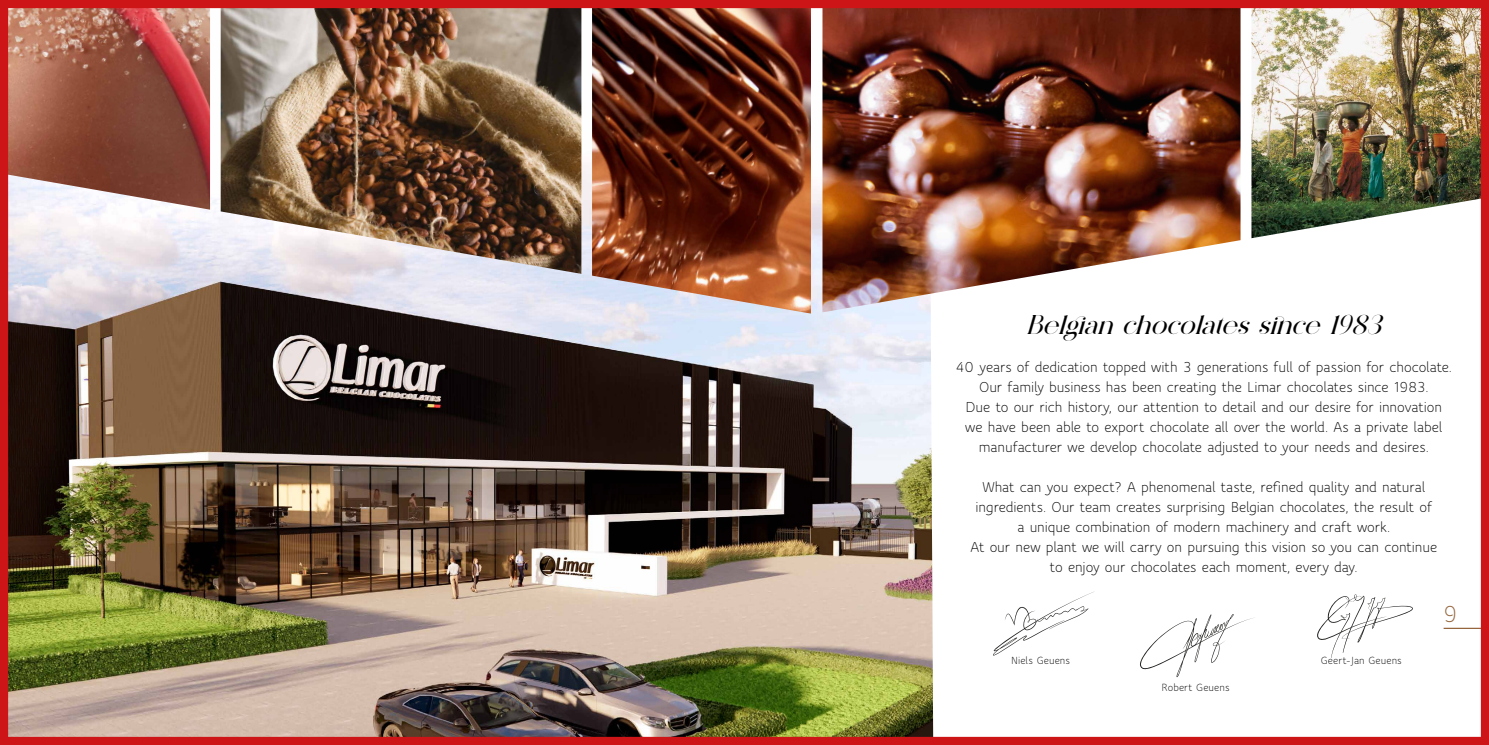
<style>
.page{position:relative;width:1489px;height:745px;background:#fff}
.page>*{position:absolute;margin:0;border:0;box-sizing:border-box;transform-origin:0 0}
.t1{font:italic 700 26.25px "Pelagic Bird";letter-spacing:-.005em;color:#000}
.t2{font:25px "Speak Pro";color:#95663e}
.t3{font:15.62px/20px "Speak Pro";letter-spacing:-.005em;color:#000;text-align:center}
.t4{font:11.25px "Speak Pro";letter-spacing:.005em;color:#000}
</style>
<div class="page">
<img style="left:0;top:0;width:1488px;height:744px">
<h1 class="t1" style="left:1026px;top:308px;width:357px">Belgian chocolates since 1983</h1>
<p class="t3" style="left:955px;top:356px;width:498px">40 years of dedication topped with 3 generations full of passion for chocolate.<br>Our family business has been creating the Limar chocolates since 1983.<br>Due to our rich history, our attention to detail and our desire for innovation we have been able to export chocolate all over the world. As a private label manufacturer we develop chocolate adjusted to your needs and desires.</p>
<p class="t3" style="left:970px;top:476px;width:468px">What can you expect? A phenomenal taste, refined quality and natural ingredients. Our team creates surprising Belgian chocolates, the result of a unique combination of modern machinery and craft work.<br>At our new plant we will carry on pursuing this vision so you can continue to enjoy our chocolates each moment, every day.</p>
<p class="t4" style="left:1011px;top:654px;width:60px">Niels Geuens</p>
<p class="t4" style="left:1320px;top:654px;width:82px">Geert-Jan Geuens</p>
<p class="t4" style="left:1161px;top:680px;width:69px">Robert Geuens</p>
<h2 class="t2" style="left:1442px;top:599px;width:16px">9</h2>
</div>
